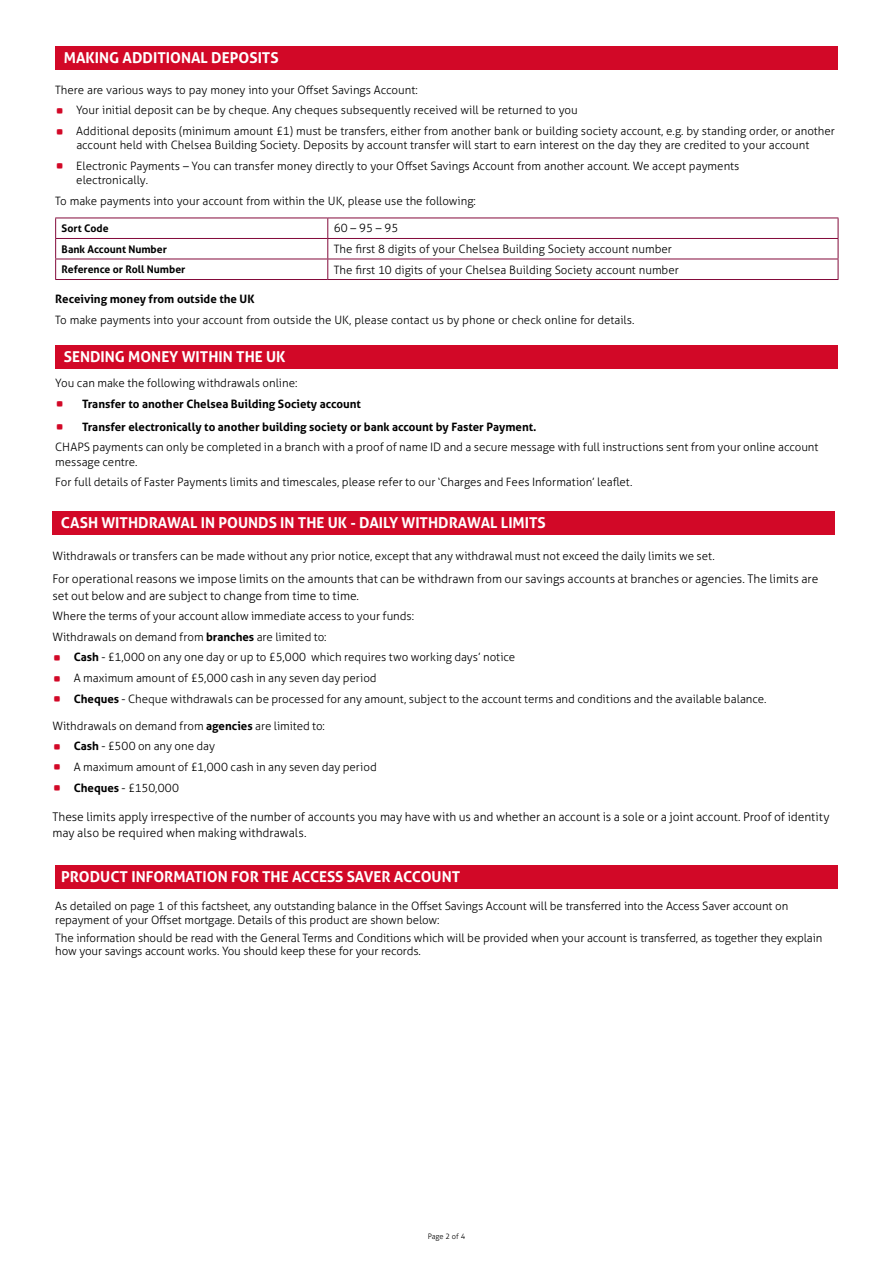
<style>
.page{position:relative;width:893px;height:1263px;background:#fff}
.page>*{position:absolute;margin:0;border:0;box-sizing:border-box;transform-origin:0 0}
.t1{font:34.5px "YBSG Headline";color:#d20827}
.t2{font:700 15px "Aller";color:#fff}
.t3{font:300 12px/16.5px "Aller";letter-spacing:-.005em;color:#000}
.t4{font:300 11.55px/14.2px "Aller";color:#000}
.t5{font:700 11.55px "Aller";color:#000}
.t6{font:700 10.5px "Aller";color:#000}
.t7{font:300 7.5px "Aller";letter-spacing:-.01em;color:#000}
.s1{font-weight:700}
</style>
<div class="page">
<div style="left:55px;top:47px;width:783px;height:23px;background:#d20827"></div>
<hr style="left:55px;top:218px;width:273px;height:1px;background:#830a3a">
<hr style="left:328px;top:218px;width:510px;height:1px;background:#830a3a">
<hr style="left:55px;top:238px;width:273px;height:1px;background:#830a3a">
<hr style="left:328px;top:238px;width:510px;height:1px;background:#830a3a">
<svg style="left:55px;top:218px;width:1px;height:61px"></svg>
<hr style="left:55px;top:259px;width:273px;height:1px;background:#830a3a">
<hr style="left:55px;top:279px;width:273px;height:1px;background:#830a3a">
<svg style="left:327px;top:218px;width:1px;height:61px"></svg>
<hr style="left:328px;top:259px;width:510px;height:1px;background:#830a3a">
<svg style="left:838px;top:218px;width:1px;height:61px"></svg>
<hr style="left:328px;top:279px;width:510px;height:1px;background:#830a3a">
<div style="left:55px;top:345px;width:783px;height:24px;background:#d20827"></div>
<div style="left:52px;top:512px;width:783px;height:23px;background:#d20827"></div>
<div style="left:55px;top:865px;width:783px;height:24px;background:#d20827"></div>
<p class="t2" style="left:64px;top:49px;width:216px">MAKING ADDITIONAL DEPOSITS</p>
<p class="t4" style="left:55px;top:83px;width:364px">There are various ways to pay money into your Offset Savings Account:</p>
<h1 class="t1" style="left:55px;top:86px;width:11px">.</h1>
<p class="t4" style="left:76px;top:103px;width:503px">Your initial deposit can be by cheque. Any cheques subsequently received will be returned to you</p>
<h1 class="t1" style="left:55px;top:107px;width:11px">.</h1>
<p class="t4" style="left:76px;top:124px;width:760px">Additional deposits (minimum amount £1) must be transfers, either from another bank or building society account, e.g. by standing order, or another account held with Chelsea Building Society. Deposits by account transfer will start to earn interest on the day they are credited to your account</p>
<h1 class="t1" style="left:55px;top:142px;width:11px">.</h1>
<p class="t4" style="left:76px;top:159px;width:665px">Electronic Payments – You can transfer money directly to your Offset Savings Account from another account. We accept payments electronically.</p>
<p class="t4" style="left:55px;top:194px;width:422px">To make payments into your account from within the UK, please use the following:</p>
<p class="t6" style="left:62px;top:222px;width:48px">Sort Code</p>
<p class="t4" style="left:334px;top:221px;width:66px">60–95–95</p>
<p class="t6" style="left:62px;top:242px;width:107px">Bank Account Number</p>
<p class="t4" style="left:334px;top:242px;width:340px">The first 8 digits of your Chelsea Building Society account number</p>
<p class="t6" style="left:62px;top:263px;width:125px">Reference or Roll Number</p>
<p class="t4" style="left:334px;top:262px;width:347px">The first 10 digits of your Chelsea Building Society account number</p>
<p class="t5" style="left:55px;top:292px;width:201px">Receiving money from outside the UK</p>
<p class="t4" style="left:55px;top:313px;width:581px">To make payments into your account from outside the UK, please contact us by phone or check online for details.</p>
<p class="t2" style="left:64px;top:347px;width:223px">SENDING MONEY WITHIN THE UK</p>
<p class="t4" style="left:55px;top:376px;width:244px">You can make the following withdrawals online:</p>
<h1 class="t1" style="left:55px;top:380px;width:11px">.</h1>
<p class="t5" style="left:82px;top:396px;width:280px">Transfer to another Chelsea Building Society account</p>
<h1 class="t1" style="left:55px;top:402px;width:11px">.</h1>
<p class="t5" style="left:82px;top:419px;width:456px">Transfer electronically to another building society or bank account by Faster Payment.</p>
<p class="t4" style="left:55px;top:440px;width:765px">CHAPS payments can only be completed in a branch with a proof of name ID and a secure message with full instructions sent from your online account message centre.</p>
<p class="t4" style="left:55px;top:475px;width:579px">For full details of Faster Payments limits and timescales, please refer to our ‘Charges and Fees Information’ leaflet.</p>
<p class="t2" style="left:61px;top:513px;width:486px">CASH WITHDRAWAL IN POUNDS IN THE UK - DAILY WITHDRAWAL LIMITS</p>
<p class="t4" style="left:52px;top:549px;width:664px">Withdrawals or transfers can be made without any prior notice, except that any withdrawal must not exceed the daily limits we set.</p>
<p class="t3" style="left:52px;top:570px;width:767px">For operational reasons we impose limits on the amounts that can be withdrawn from our savings accounts at branches or agencies. The limits are set out below and are subject to change from time to time.</p>
<p class="t4" style="left:52px;top:606px;width:363px;line-height:20.7px">Where the terms of your account allow immediate access to your funds:<br>Withdrawals on demand from <span class="s1">branches</span> are limited to:</p>
<h1 class="t1" style="left:52px;top:633px;width:11px">.</h1>
<p class="t4" style="left:74px;top:650px;width:443px"><span class="s1">Cash</span> - £1,000 on any one day or up to £5,000 which requires two working days’ notice</p>
<h1 class="t1" style="left:52px;top:654px;width:11px">.</h1>
<p class="t4" style="left:74px;top:671px;width:305px">A maximum amount of £5,000 cash in any seven day period</p>
<h1 class="t1" style="left:52px;top:674px;width:11px">.</h1>
<p class="t4" style="left:74px;top:691px;width:694px"><span class="s1">Cheques</span> - Cheque withdrawals can be processed for any amount, subject to the account terms and conditions and the available balance.</p>
<p class="t4" style="left:52px;top:718px;width:274px">Withdrawals on demand from <span class="s1">agencies</span> are limited to:</p>
<h1 class="t1" style="left:52px;top:722px;width:11px">.</h1>
<p class="t4" style="left:74px;top:739px;width:143px"><span class="s1">Cash</span> - £500 on any one day</p>
<h1 class="t1" style="left:52px;top:743px;width:11px">.</h1>
<p class="t4" style="left:74px;top:760px;width:305px">A maximum amount of £1,000 cash in any seven day period</p>
<h1 class="t1" style="left:52px;top:763px;width:11px">.</h1>
<p class="t4" style="left:74px;top:780px;width:107px"><span class="s1">Cheques</span> - £150,000</p>
<p class="t3" style="left:52px;top:808px;width:779px">These limits apply irrespective of the number of accounts you may have with us and whether an account is a sole or a joint account. Proof of identity may also be required when making withdrawals.</p>
<p class="t2" style="left:61px;top:867px;width:401px">PRODUCT INFORMATION FOR THE ACCESS SAVER ACCOUNT</p>
<p class="t4" style="left:55px;top:899px;width:734px;line-height:13.5px">As detailed on page 1 of this factsheet, any outstanding balance in the Offset Savings Account will be transferred into the Access Saver account on repayment of your Offset mortgage. Details of this product are shown below:</p>
<p class="t4" style="left:55px;top:931px;width:769px;line-height:13.5px">The information should be read with the General Terms and Conditions which will be provided when your account is transferred, as together they explain how your savings account works. You should keep these for your records.</p>
<p class="t7" style="left:428px;top:1231px;width:39px">Page 2 of 4</p>
</div>
